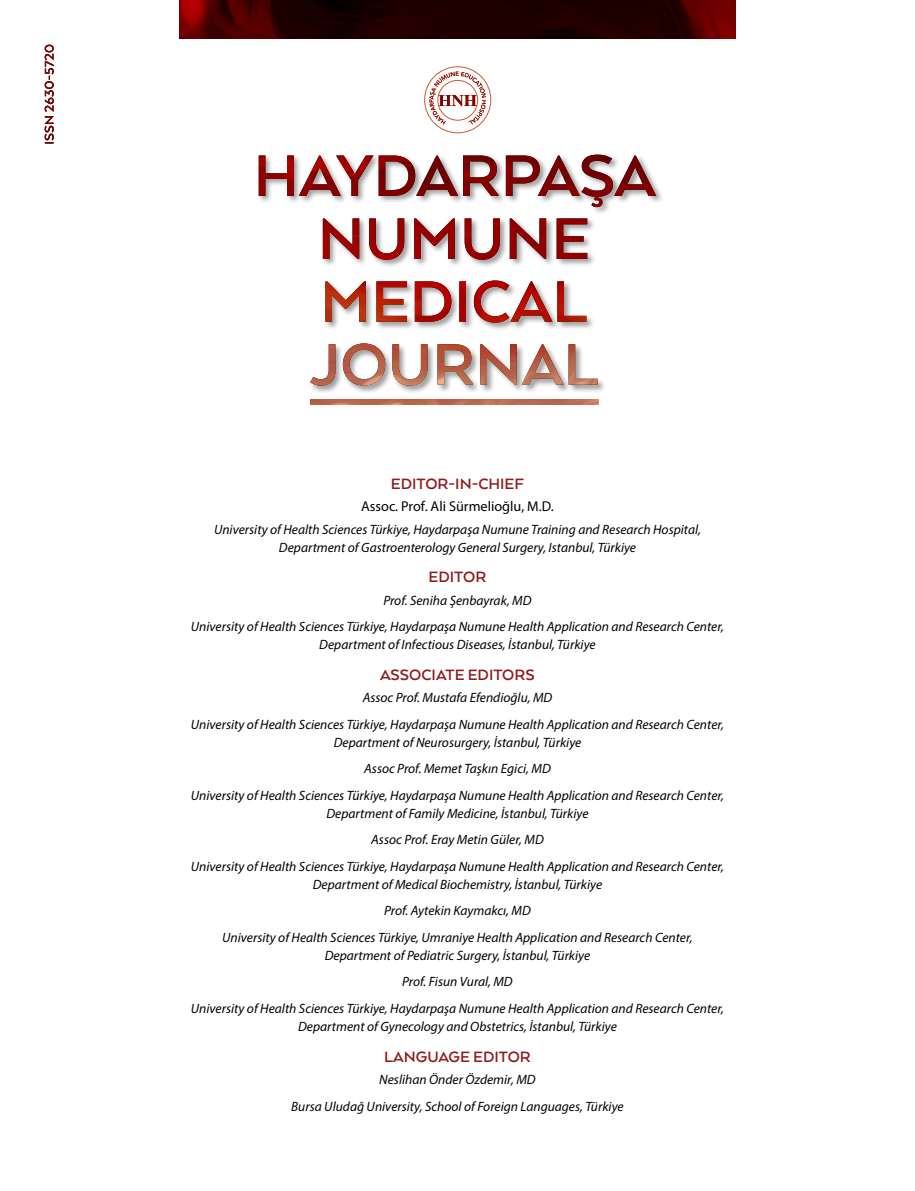
<style>
.page{position:relative;width:915px;height:1191px;background:#fff}
.page>*{position:absolute;margin:0;border:0;box-sizing:border-box;transform-origin:0 0}
.t1{font:700 17.25px "Arquitecta";color:#8f1b1e}
.t2{font:14.25px "Myriad Pro";color:#000}
.t3{font:italic 13.5px/26.5px "Myriad Pro";color:#000;text-align:center}
</style>
<div class="page">
<div style="left:256px;top:153px;width:408px;height:241px;background:#000;opacity:.4"></div>
<img style="left:310px;top:343px;width:287px;height:42px">
<img style="left:325px;top:280px;width:261px;height:43px">
<img style="left:323px;top:218px;width:264px;height:42px">
<img style="left:259px;top:155px;width:397px;height:52px">
<img style="left:180px;top:0;width:555px;height:38px">
<img style="left:310px;top:399px;width:288px;height:5px">
<div style="left:424px;top:66px;width:67px;height:67px;border:1px solid #c65d30;border-radius:50%"></div>
<svg style="left:429px;top:72px;width:57px;height:53px"></svg>
<img style="left:439px;top:72px;width:37px;height:10px">
<img style="left:45px;top:45px;width:9px;height:99px">
<p class="t1" style="left:391px;top:473px;width:135px">EDITOR-IN-CHIEF</p>
<p class="t2" style="left:361px;top:498px;width:194px">Assoc. Prof. Ali Sürmelioğlu, M.D.</p>
<p class="t3" style="left:214px;top:520px;width:488px;line-height:18px">University of Health Sciences Türkiye, Haydarpaşa Numune Training and Research Hospital,<br>Department of Gastroenterology General Surgery, Istanbul, Türkiye</p>
<p class="t1" style="left:428px;top:566px;width:59px">EDITOR</p>
<p class="t3" style="left:191px;top:587px;width:534px">Prof. Seniha Şenbayrak, MD<br>University of Health Sciences Türkiye, Haydarpaşa Numune Health Application and Research Center,</p>
<p class="t3" style="left:319px;top:631px;width:278px">Department of Infectious Diseases, İstanbul, Türkiye</p>
<p class="t1" style="left:380px;top:664px;width:156px">ASSOCIATE EDITORS</p>
<p class="t3" style="left:191px;top:684px;width:534px">Assoc Prof. Mustafa Efendioğlu, MD<br>University of Health Sciences Türkiye, Haydarpaşa Numune Health Application and Research Center,</p>
<p class="t3" style="left:191px;top:729px;width:534px">Department of Neurosurgery, İstanbul, Türkiye<br>Assoc Prof. Memet Taşkın Egici, MD<br>University of Health Sciences Türkiye, Haydarpaşa Numune Health Application and Research Center,</p>
<p class="t3" style="left:191px;top:800px;width:534px">Department of Family Medicine, İstanbul, Türkiye<br>Assoc Prof. Eray Metin Güler, MD<br>University of Health Sciences Türkiye, Haydarpaşa Numune Health Application and Research Center,</p>
<p class="t3" style="left:222px;top:871px;width:472px">Department of Medical Biochemistry, İstanbul, Türkiye<br>Prof. Aytekin Kaymakcı, MD<br>University of Health Sciences Türkiye, Umraniye Health Application and Research Center,</p>
<p class="t3" style="left:191px;top:942px;width:534px">Department of Pediatric Surgery, İstanbul, Türkiye<br>Prof. Fisun Vural, MD<br>University of Health Sciences Türkiye, Haydarpaşa Numune Health Application and Research Center,</p>
<p class="t3" style="left:298px;top:1013px;width:320px">Department of Gynecology and Obstetrics, İstanbul, Türkiye</p>
<p class="t1" style="left:384px;top:1045px;width:148px">LANGUAGE EDITOR</p>
<p class="t3" style="left:291px;top:1066px;width:334px">Neslihan Önder Özdemir, MD<br>Bursa Uludağ University, School of Foreign Languages, Türkiye</p>
</div>
